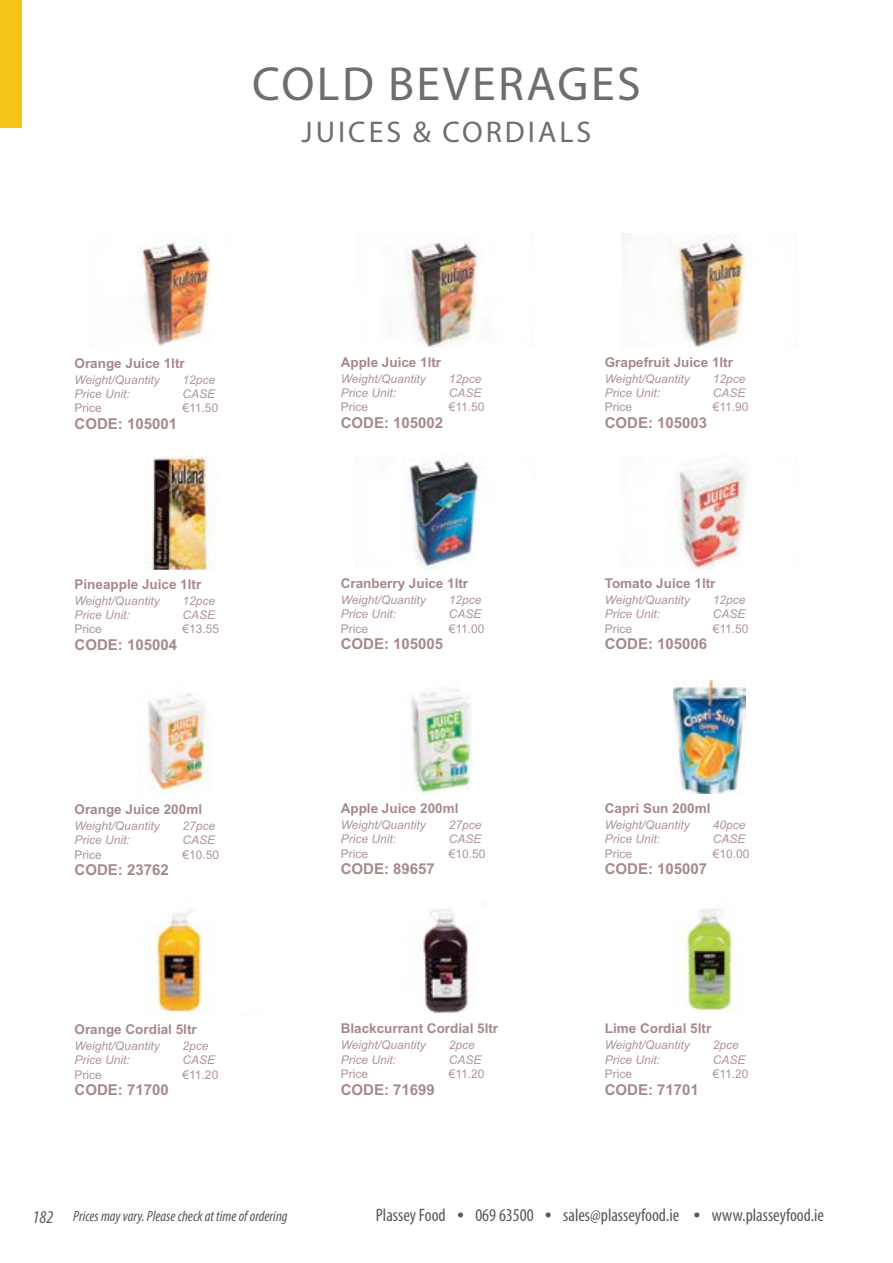
<style>
.page{position:relative;width:893px;height:1263px;background:#fff}
.page>*{position:absolute;margin:0;border:0;box-sizing:border-box;transform-origin:0 0}
.t1{font:48px "Myriad Pro";letter-spacing:.05em;color:#6d6e71}
.t2{font:30px "Myriad Pro";letter-spacing:.1em;color:#6d6e71}
.t3{font:condensed 18px "Myriad Pro";color:#58595b}
.t4{font:italic condensed 18px "Myriad Pro";color:#58595b}
.t5{font:700 15px "Arial";color:#a6898a}
.t6{font:italic condensed 15px "Myriad Pro";color:#58595b}
.t7{font:700 13.5px "Arial";color:#a6898a}
.t8{font:italic 12px "Arial";color:#af9596}
.t9{font:12px "Arial";color:#af9596}
.s1{font-family:"Adobe Garamond Pro";font-stretch:normal}
</style>
<div class="page">
<img style="left:138px;top:240px;width:73px;height:106px">
<img style="left:404px;top:243px;width:74px;height:104px">
<img style="left:622px;top:234px;width:125px;height:113px">
<img style="left:148px;top:456px;width:64px;height:113px">
<img style="left:407px;top:455px;width:79px;height:113px">
<img style="left:675px;top:467px;width:71px;height:101px">
<img style="left:144px;top:693px;width:66px;height:102px">
<img style="left:410px;top:689px;width:63px;height:105px">
<img style="left:674px;top:680px;width:72px;height:114px">
<img style="left:154px;top:909px;width:56px;height:106px">
<img style="left:423px;top:909px;width:50px;height:105px">
<img style="left:676px;top:909px;width:68px;height:105px">
<div style="left:0;top:0;width:21px;height:128px;background:#f5c416"></div>
<h1 class="t1" style="left:252px;top:54px;width:390px">COLD BEVERAGES</h1>
<h2 class="t2" style="left:302px;top:114px;width:291px">JUICES &amp; CORDIALS</h2>
<p class="t7" style="left:75px;top:354px;width:112px">Orange Juice 1ltr</p>
<p class="t8" style="left:75px;top:371px;width:87px">Weight/Quantity</p>
<p class="t8" style="left:183px;top:371px;width:34px">12pce</p>
<p class="t8" style="left:75px;top:386px;width:57px">Price Unit:</p>
<p class="t8" style="left:183px;top:386px;width:34px">CASE</p>
<p class="t9" style="left:75px;top:400px;width:29px">Price</p>
<p class="t9" style="left:183px;top:400px;width:37px">€11.50</p>
<p class="t5" style="left:75px;top:414px;width:104px">CODE: 105001</p>
<p class="t7" style="left:75px;top:575px;width:128px">Pineapple Juice 1ltr</p>
<p class="t8" style="left:75px;top:593px;width:87px">Weight/Quantity</p>
<p class="t8" style="left:183px;top:593px;width:34px">12pce</p>
<p class="t8" style="left:75px;top:607px;width:57px">Price Unit:</p>
<p class="t8" style="left:183px;top:607px;width:34px">CASE</p>
<p class="t9" style="left:75px;top:621px;width:29px">Price</p>
<p class="t9" style="left:183px;top:621px;width:38px">€13.55</p>
<p class="t5" style="left:75px;top:635px;width:104px">CODE: 105004</p>
<p class="t7" style="left:75px;top:800px;width:129px">Orange Juice 200ml</p>
<p class="t8" style="left:75px;top:818px;width:87px">Weight/Quantity</p>
<p class="t8" style="left:183px;top:818px;width:34px">27pce</p>
<p class="t8" style="left:75px;top:832px;width:57px">Price Unit:</p>
<p class="t8" style="left:183px;top:832px;width:34px">CASE</p>
<p class="t9" style="left:75px;top:847px;width:29px">Price</p>
<p class="t9" style="left:183px;top:847px;width:38px">€10.50</p>
<p class="t5" style="left:75px;top:860px;width:96px">CODE: 23762</p>
<p class="t7" style="left:75px;top:1020px;width:124px">Orange Cordial 5ltr</p>
<p class="t8" style="left:75px;top:1038px;width:87px">Weight/Quantity</p>
<p class="t8" style="left:183px;top:1038px;width:28px">2pce</p>
<p class="t8" style="left:75px;top:1052px;width:57px">Price Unit:</p>
<p class="t8" style="left:183px;top:1052px;width:34px">CASE</p>
<p class="t9" style="left:75px;top:1067px;width:29px">Price</p>
<p class="t9" style="left:183px;top:1067px;width:37px">€11.20</p>
<p class="t5" style="left:75px;top:1080px;width:96px">CODE: 71700</p>
<p class="t7" style="left:341px;top:353px;width:102px">Apple Juice 1ltr</p>
<p class="t8" style="left:341px;top:371px;width:87px">Weight/Quantity</p>
<p class="t8" style="left:449px;top:371px;width:34px">12pce</p>
<p class="t8" style="left:341px;top:385px;width:57px">Price Unit:</p>
<p class="t8" style="left:449px;top:385px;width:34px">CASE</p>
<p class="t9" style="left:341px;top:399px;width:29px">Price</p>
<p class="t9" style="left:449px;top:399px;width:37px">€11.50</p>
<p class="t5" style="left:341px;top:413px;width:104px">CODE: 105002</p>
<p class="t7" style="left:341px;top:574px;width:129px">Cranberry Juice 1ltr</p>
<p class="t8" style="left:341px;top:592px;width:87px">Weight/Quantity</p>
<p class="t8" style="left:449px;top:592px;width:34px">12pce</p>
<p class="t8" style="left:341px;top:606px;width:57px">Price Unit:</p>
<p class="t8" style="left:449px;top:606px;width:34px">CASE</p>
<p class="t9" style="left:341px;top:620px;width:29px">Price</p>
<p class="t9" style="left:449px;top:620px;width:37px">€11.00</p>
<p class="t5" style="left:341px;top:634px;width:104px">CODE: 105005</p>
<p class="t7" style="left:341px;top:799px;width:119px">Apple Juice 200ml</p>
<p class="t8" style="left:341px;top:817px;width:87px">Weight/Quantity</p>
<p class="t8" style="left:449px;top:817px;width:34px">27pce</p>
<p class="t8" style="left:341px;top:831px;width:57px">Price Unit:</p>
<p class="t8" style="left:449px;top:831px;width:34px">CASE</p>
<p class="t9" style="left:341px;top:846px;width:29px">Price</p>
<p class="t9" style="left:449px;top:846px;width:38px">€10.50</p>
<p class="t5" style="left:341px;top:859px;width:96px">CODE: 89657</p>
<p class="t7" style="left:341px;top:1019px;width:159px">Blackcurrant Cordial 5ltr</p>
<p class="t8" style="left:341px;top:1037px;width:87px">Weight/Quantity</p>
<p class="t8" style="left:449px;top:1037px;width:28px">2pce</p>
<p class="t8" style="left:341px;top:1051px;width:57px">Price Unit:</p>
<p class="t8" style="left:449px;top:1051px;width:34px">CASE</p>
<p class="t9" style="left:341px;top:1066px;width:29px">Price</p>
<p class="t9" style="left:449px;top:1066px;width:37px">€11.20</p>
<p class="t5" style="left:341px;top:1079px;width:96px">CODE: 71699</p>
<p class="t7" style="left:605px;top:353px;width:130px">Grapefruit Juice 1ltr</p>
<p class="t8" style="left:605px;top:371px;width:87px">Weight/Quantity</p>
<p class="t8" style="left:713px;top:371px;width:34px">12pce</p>
<p class="t8" style="left:605px;top:385px;width:57px">Price Unit:</p>
<p class="t8" style="left:713px;top:385px;width:34px">CASE</p>
<p class="t9" style="left:605px;top:399px;width:29px">Price</p>
<p class="t9" style="left:713px;top:399px;width:37px">€11.90</p>
<p class="t5" style="left:605px;top:413px;width:104px">CODE: 105003</p>
<p class="t7" style="left:605px;top:574px;width:112px">Tomato Juice 1ltr</p>
<p class="t8" style="left:605px;top:592px;width:87px">Weight/Quantity</p>
<p class="t8" style="left:713px;top:592px;width:34px">12pce</p>
<p class="t8" style="left:605px;top:606px;width:57px">Price Unit:</p>
<p class="t8" style="left:713px;top:606px;width:34px">CASE</p>
<p class="t9" style="left:605px;top:620px;width:29px">Price</p>
<p class="t9" style="left:713px;top:620px;width:37px">€11.50</p>
<p class="t5" style="left:605px;top:634px;width:104px">CODE: 105006</p>
<p class="t7" style="left:605px;top:799px;width:107px">Capri Sun 200ml</p>
<p class="t8" style="left:605px;top:817px;width:87px">Weight/Quantity</p>
<p class="t8" style="left:713px;top:817px;width:34px">40pce</p>
<p class="t8" style="left:605px;top:831px;width:57px">Price Unit:</p>
<p class="t8" style="left:713px;top:831px;width:34px">CASE</p>
<p class="t9" style="left:605px;top:846px;width:29px">Price</p>
<p class="t9" style="left:713px;top:846px;width:38px">€10.00</p>
<p class="t5" style="left:605px;top:859px;width:104px">CODE: 105007</p>
<p class="t7" style="left:605px;top:1019px;width:108px">Lime Cordial 5ltr</p>
<p class="t8" style="left:605px;top:1037px;width:87px">Weight/Quantity</p>
<p class="t8" style="left:713px;top:1037px;width:28px">2pce</p>
<p class="t8" style="left:605px;top:1051px;width:57px">Price Unit:</p>
<p class="t8" style="left:713px;top:1051px;width:34px">CASE</p>
<p class="t9" style="left:605px;top:1066px;width:29px">Price</p>
<p class="t9" style="left:713px;top:1066px;width:37px">€11.20</p>
<p class="t5" style="left:605px;top:1079px;width:96px">CODE: 71701</p>
<h3 class="t4" style="left:33px;top:1206px;width:22px">182</h3>
<p class="t6" style="left:73px;top:1207px;width:216px">Prices may vary. Please check at time of ordering</p>
<h3 class="t3" style="left:376px;top:1204px;width:450px">Plassey Food <span class="s1">•</span> 069 63500 <span class="s1">•</span> sales@plasseyfood.ie <span class="s1">•</span> www.plasseyfood.ie</h3>
</div>
